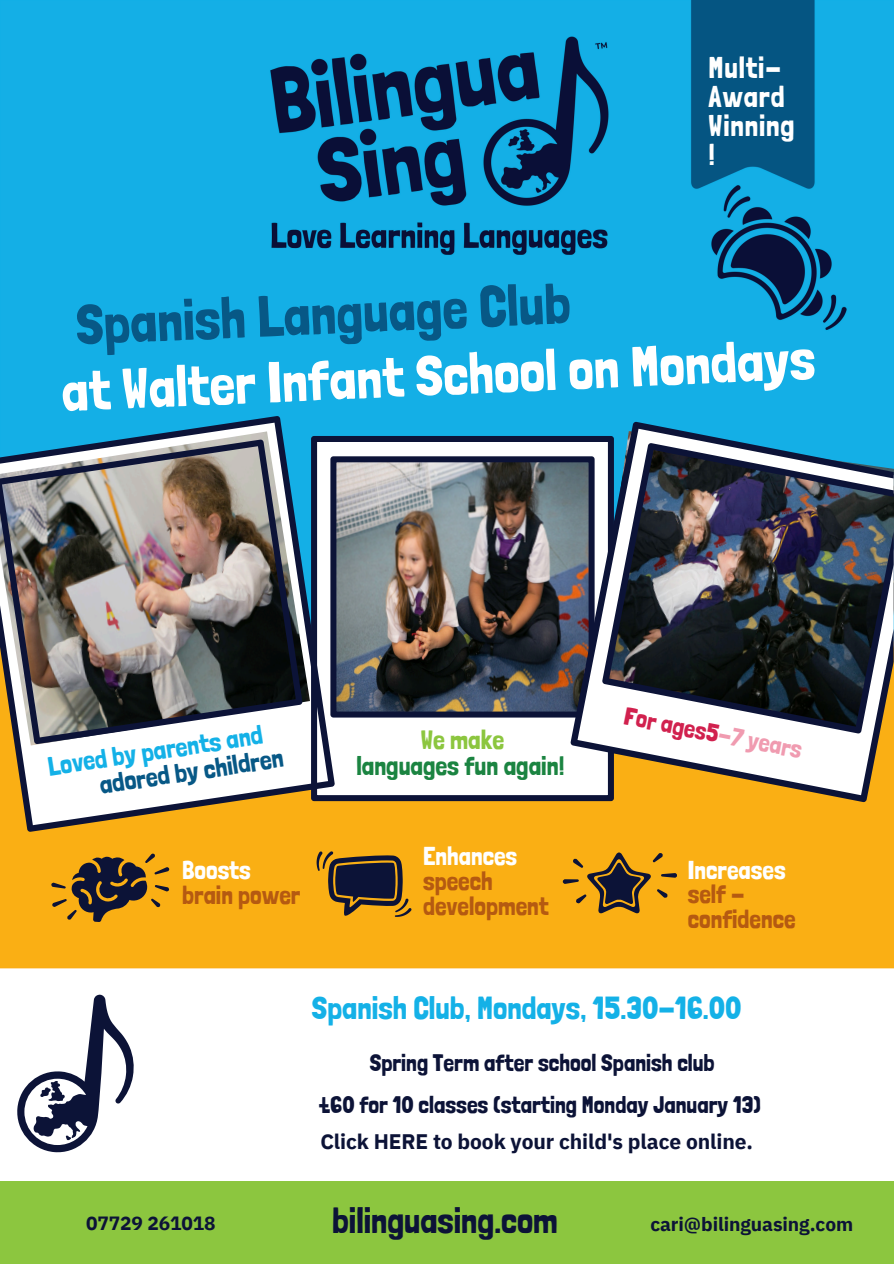
<style>
.page{position:relative;width:894px;height:1264px;background:#fff}
.page>*{position:absolute;margin:0;border:0;box-sizing:border-box;transform-origin:0 0}
.t1{font:57px "Londrina Solid";color:#fff}
.t2{font:57px "Londrina Solid";color:#075886}
.t3{font:36px "Londrina Solid";color:#0c1337}
.t4{font:31.8px "Londrina Solid";color:#14b1e7}
.t5{font:30px/29.2px "Londrina Solid";letter-spacing:.03em;color:#fff}
.t6{font:26.4px/25.5px "Londrina Solid";color:#14b1e7}
.t7{font:26.4px/25.8px "Londrina Solid";color:#1b8441;text-align:center}
.t8{font:25.8px/24.8px "Londrina Solid";color:#b55a11}
.t9{font:25.05px "Londrina Solid";color:#d1214e}
.t10{font:23.85px/41.7px "Londrina Solid";color:#0c1337;text-align:center}
.t11{font:700 21px "IBM Plex Sans";letter-spacing:-.005em;color:#0c1337}
.t12{font:700 19.2px "IBM Plex Sans";letter-spacing:-.005em;color:#0c1337}
.s1{color:#075886}
.s2{color:#8cc63f}
.s3{color:#fff}
.s4{color:#f09bb0}
</style>
<div class="page">
<div style="left:0;top:1181px;width:893px;height:82px;background:#8cc63f"></div>
<img style="left:0;top:0;width:893px;height:969px">
<svg style="left:335px;top:436px;width:235px;height:365px"></svg>
<img style="left:0;top:416px;width:335px;height:415px">
<img style="left:330px;top:456px;width:240px;height:261px">
<svg style="left:17px;top:994px;width:117px;height:158px"></svg>
<svg style="left:51px;top:853px;width:118px;height:69px;background:#9e7221"></svg>
<svg style="left:325px;top:854px;width:86px;height:63px;background:#6b5128"></svg>
<svg style="left:562px;top:852px;width:115px;height:61px;background:#b4811e"></svg>
<img style="left:570px;top:422px;width:323px;height:380px">
<h1 class="t5" style="left:708px;top:52px;width:87px">Multi-<br>Award<br>Winning !</h1>
<p class="t2" style="left:75px;top:289px;width:496px;rotate:-2deg">Spanish Language Club</p>
<h4 class="t1" style="left:60px;top:354px;width:755px;rotate:-2deg">at Walter Infant School on Mondays</h4>
<h4 class="t6" style="left:94px;top:746px;width:187px;text-indent:-49px;rotate:-8deg">Loved by parents and <span class="s1">adored by children</span></h4>
<p class="t7" style="left:356px;top:726px;width:209px"><span class="s2">We make<br></span>languages fun again!</p>
<h4 class="t8" style="left:182px;top:857px;width:120px"><span class="s3">Boosts </span>brain power</h4>
<h3 class="t8" style="left:423px;top:843px;width:127px"><span class="s3">Enhances </span>speech development</h3>
<p class="t9" style="left:627px;top:700px;width:182px;rotate:11deg">For ages5<span class="s4">-7 years</span></p>
<h4 class="t8" style="left:687px;top:857px;width:109px"><span class="s3">Increases </span>self - confidence</h4>
<p class="t4" style="left:312px;top:988px;width:431px">Spanish Club, Mondays, 15.30-16.00</p>
<p class="t10" style="left:318px;top:1041px;width:444px">Spring Term after school Spanish club<br>£60 for 10 classes (starting Monday January 13)</p>
<h2 class="t11" style="left:320px;top:1127px;width:434px">Click HERE to book your child's place online.</h2>
<h4 class="t12" style="left:86px;top:1210px;width:131px">07729 261018</h4>
<h4 class="t3" style="left:332px;top:1198px;width:227px">bilinguasing.com</h4>
<h4 class="t12" style="left:650px;top:1210px;width:204px">cari@bilinguasing.com</h4>
</div>
